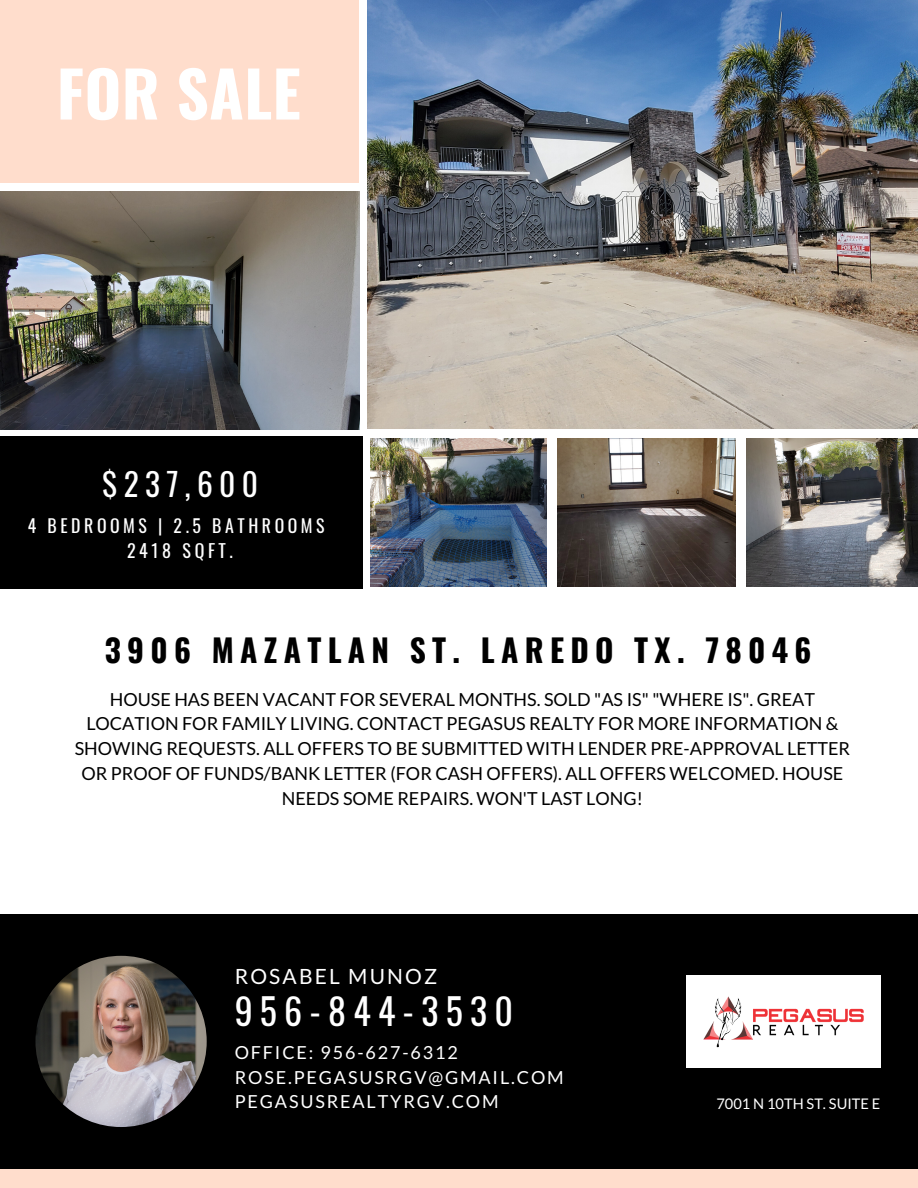
<style>
.page{position:relative;width:918px;height:1188px;background:#fff}
.page>*{position:absolute;margin:0;border:0;box-sizing:border-box;transform-origin:0 0}
.t1{font:700 63px "Oswald";letter-spacing:.005em;color:#fff}
.t2{font:36px "Oswald";letter-spacing:.2em;color:#fff}
.t3{font:700 31.5px "Oswald";letter-spacing:.2em;color:#000}
.t4{font:31.5px "Oswald";letter-spacing:.2em;color:#fff}
.t5{font:21px "Lato";letter-spacing:.105em;color:#fff}
.t6{font:18px/24.8px "Lato";color:#000;text-align:center}
.t7{font:18px/24.8px "Lato";letter-spacing:.105em;color:#fff}
.t8{font:18px "Oswald";letter-spacing:.2em;color:#fff}
.t9{font:17.85px "Oswald";letter-spacing:.2em;color:#fff}
.t10{font:14.7px "Lato";color:#fff}
</style>
<div class="page">
<img style="left:367px;top:0;width:551px;height:429px">
<div style="left:0;top:0;width:359px;height:183px;background:#fdc"></div>
<div style="left:0;top:436px;width:362px;height:153px;background:#000"></div>
<div style="left:0;top:1167px;width:918px;height:21px;background:#fdc"></div>
<div style="left:0;top:914px;width:918px;height:255px;background:#000"></div>
<img style="left:0;top:191px;width:360px;height:239px">
<img style="left:370px;top:439px;width:177px;height:147px">
<img style="left:558px;top:439px;width:178px;height:147px">
<img style="left:747px;top:439px;width:171px;height:147px">
<img style="left:35px;top:956px;width:172px;height:171px;border-radius:50%">
<div style="left:686px;top:976px;width:195px;height:92px;background:#fff"></div>
<img style="left:703px;top:996px;width:161px;height:52px">
<h1 class="t1" style="left:57px;top:44px;width:245px">FOR SALE</h1>
<h3 class="t4" style="left:102px;top:460px;width:157px">$237,600</h3>
<p class="t9" style="left:28px;top:512px;width:298px">4 BEDROOMS | 2.5 BATHROOMS</p>
<p class="t8" style="left:127px;top:536px;width:107px">2418 SQFT.</p>
<h3 class="t3" style="left:105px;top:625px;width:708px">3906 MAZATLAN ST. LAREDO TX. 78046</h3>
<p class="t6" style="left:75px;top:686px;width:777px">HOUSE HAS BEEN VACANT FOR SEVERAL MONTHS. SOLD "AS IS" "WHERE IS". GREAT LOCATION FOR FAMILY LIVING. CONTACT PEGASUS REALTY FOR MORE INFORMATION &amp; SHOWING REQUESTS. ALL OFFERS TO BE SUBMITTED WITH LENDER PRE-APPROVAL LETTER OR PROOF OF FUNDS/BANK LETTER (FOR CASH OFFERS). ALL OFFERS WELCOMED. HOUSE NEEDS SOME REPAIRS. WON'T LAST LONG!</p>
<p class="t5" style="left:235px;top:963px;width:204px">ROSABEL MUNOZ</p>
<h2 class="t2" style="left:235px;top:983px;width:280px">956-844-3530</h2>
<p class="t7" style="left:235px;top:1039px;width:331px">OFFICE: 956-627-6312<br>ROSE.PEGASUSRGV@GMAIL.COM<br>PEGASUSREALTYRGV.COM</p>
<p class="t10" style="left:717px;top:1095px;width:165px">7001 N 10TH ST. SUITE E</p>
</div>
